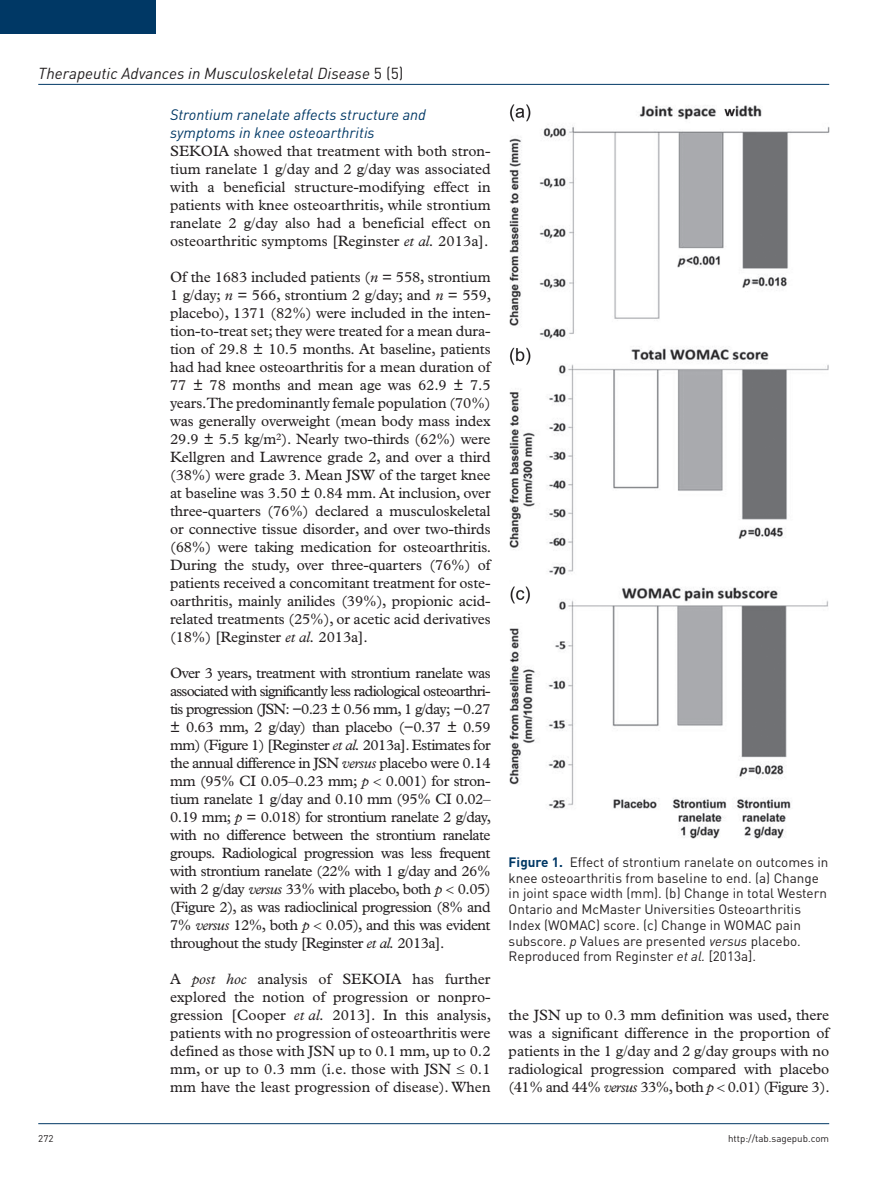
<style>
.page{position:relative;width:893px;height:1191px;background:#fff}
.page>*{position:absolute;margin:0;border:0;box-sizing:border-box;transform-origin:0 0}
.t1{font:italic 15.75px "DIN";color:#231f20}
.t2{font:15px/18px "Plantin Std";letter-spacing:-.01em;color:#231f20;text-align:justify}
.t3{font:italic 15px/18px "DIN";color:#003865}
.t4{font:13.5px/15.8px "DIN";color:#231f20}
.t5{font:9.75px "DIN";color:#231f20}
.s1{font-style:normal}
.s2{font-style:italic}
.s3{font-weight:700;color:#003865}
</style>
<div class="page">
<hr style="left:38px;top:84px;width:791px;height:1px;background:#003865">
<hr style="left:38px;top:1123px;width:791px;height:1px;background:#003865">
<div style="left:0;top:0;width:155px;height:34px;background:#003865"></div>
<img style="left:509px;top:104px;width:321px;height:735px">
<p class="t1" style="left:38px;top:63px;width:367px">Therapeutic Advances in Musculoskeletal Disease <span class="s1">5 (5)</span></p>
<p class="t3" style="left:170px;top:105px;width:257px">Strontium ranelate affects structure and symptoms in knee osteoarthritis</p>
<p class="t2" style="left:170px;top:142px;width:322px">SEKOIA showed that treatment with both stron&shy;tium ranelate 1 g/day and 2 g/day was associated with a beneficial structure-modifying effect in patients with knee osteoarthritis, while strontium ranelate 2 g/day also had a beneficial effect on osteoarthritic symptoms [Reginster <span class="s2">et al.</span> 2013a].</p>
<p class="t2" style="left:170px;top:268px;width:323px">Of the 1683 included patients (<span class="s2">n</span> = 558, strontium 1 g/day; <span class="s2">n</span> = 566, strontium 2 g/day; and <span class="s2">n</span> = 559, placebo), 1371 (82%) were included in the inten&shy;tion-to-treat set; they were treated for a mean dura&shy;tion of 29.8 ± 10.5 months. At baseline, patients had had knee osteoarthritis for a mean duration of 77 ± 78 months and mean age was 62.9 ± 7.5 years. The predominantly female population (70%) was generally overweight (mean body mass index 29.9 ± 5.5 kg/m<sup>2</sup>). Nearly two-thirds (62%) were Kellgren and Lawrence grade 2, and over a third (38%) were grade 3. Mean JSW of the target knee at baseline was 3.50 ± 0.84 mm. At inclusion, over three-quarters (76%) declared a musculoskeletal or connective tissue disorder, and over two-thirds (68%) were taking medication for osteoarthritis.<br>During the study, over three-quarters (76%) of patients received a concomitant treatment for oste&shy;oarthritis, mainly anilides (39%), propionic acid&shy;related treatments (25%), or acetic acid derivatives (18%) [Reginster <span class="s2">et al.</span> 2013a].</p>
<p class="t2" style="left:170px;top:664px;width:323px">Over 3 years, treatment with strontium ranelate was associated with significantly less radiological osteoarthri&shy;tis progression (JSN: −0.23 ± 0.56 mm, 1 g/day; −0.27 ± 0.63 mm, 2 g/day) than placebo (−0.37 ± 0.59 mm) (Figure 1) [Reginster <span class="s2">et al.</span> 2013a]. Estimates for the annual difference in JSN <span class="s2">versus</span> placebo were 0.14 mm (95% CI 0.05–0.23 mm; <span class="s2">p</span> 0.001) for stron&shy;tium ranelate 1 g/day and 0.10 mm (95% CI 0.02– 0.19 mm; <span class="s2">p</span> = 0.018) for strontium ranelate 2 g/day, with no difference between the strontium ranelate groups. Radiological progression was less frequent with strontium ranelate (22% with 1 g/day and 26% with 2 g/day <span class="s2">versus</span> 33% with placebo, both <span class="s2">p</span> 0.05) (Figure 2), as was radioclinical progression (8% and 7% <span class="s2">versus</span> 12%, both <span class="s2">p</span> 0.05), and this was evident throughout the study [Reginster <span class="s2">et al.</span> 2013a].</p>
<p class="t2" style="left:170px;top:970px;width:323px">A <span class="s2">post hoc</span> analysis of SEKOIA has further explored the notion of progression or nonpro&shy;gression [Cooper <span class="s2">et al.</span> 2013]. In this analysis, patients with no progression of osteoarthritis were defined as those with JSN up to 0.1 mm, up to 0.2 mm, or up to 0.3 mm (i.e. those with JSN ≤ 0.1 mm have the least progression of disease). When</p>
<p class="t4" style="left:509px;top:854px;width:321px"><span class="s3">Figure 1.</span> Effect of strontium ranelate on outcomes in knee osteoarthritis from baseline to end. (a) Change in joint space width (mm). (b) Change in total Western Ontario and McMaster Universities Osteoarthritis Index (WOMAC) score. (c) Change in WOMAC pain subscore. <span class="s2">p</span> Values are presented <span class="s2">versus</span> placebo.<br>Reproduced from Reginster <span class="s2">et al.</span> [2013a].</p>
<p class="t2" style="left:509px;top:1006px;width:323px">the JSN up to 0.3 mm definition was used, there was a significant difference in the proportion of patients in the 1 g/day and 2 g/day groups with no radiological progression compared with placebo (41% and 44% <span class="s2">versus</span> 33%, both <span class="s2">p</span> 0.01) (Figure 3).</p>
<p class="t5" style="left:38px;top:1132px;width:17px">272</p>
<p class="t5" style="left:728px;top:1132px;width:103px">http://tab.sagepub.com</p>
</div>
